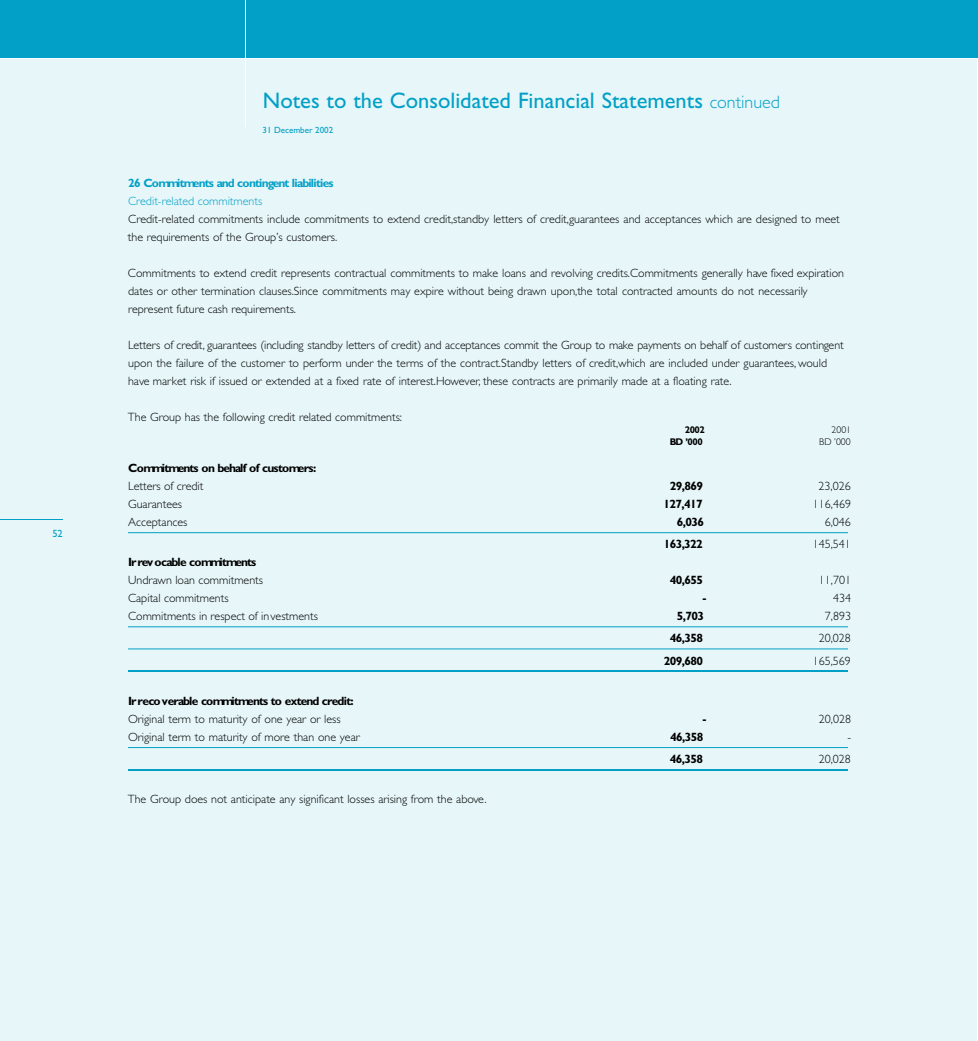
<style>
.page{position:relative;width:978px;height:1041px;background:#fff}
.page>*{position:absolute;margin:0;border:0;box-sizing:border-box;transform-origin:0 0}
.t1{font:22.5px "Gill Sans";color:#02a0c6}
.t2{font:300 12px/18px "Gill Sans";color:#000}
.t3{font:700 12px "Gill Sans";color:#000}
.t4{font:700 12px "Gill Sans";color:#02a0c6}
.t5{font:300 12px "Gill Sans";color:#02a0c6}
.t6{font:10.5px "Gill Sans";color:#02a0c6}
.t7{font:700 9.75px "Gill Sans";color:#000}
.t8{font:300 9.75px "Gill Sans";color:#000}
.t9{font:9px "Gill Sans";color:#02a0c6}
.s1{font-weight:300;font-size:18px}
</style>
<div class="page">
<div style="left:0;top:0;width:977px;height:1041px;background:#e6f6f9"></div>
<div style="left:0;top:0;width:978px;height:58px;background:#02a0c6"></div>
<hr style="left:245px;top:0;width:1px;height:126px;background:#fff">
<hr style="left:0;top:519px;width:63px;height:1px;background:#02a0c6">
<hr style="left:128px;top:532px;width:720px;height:1px;background:#02a0c6">
<hr style="left:128px;top:627px;width:720px;height:1px;background:#02a0c6">
<hr style="left:128px;top:649px;width:720px;height:1px;background:#02a0c6">
<hr style="left:128px;top:671px;width:720px;height:1px;background:#02a0c6">
<hr style="left:128px;top:747px;width:720px;height:1px;background:#02a0c6">
<hr style="left:128px;top:769px;width:720px;height:2px;background:#02a0c6">
<p class="t6" style="left:52px;top:530px;width:12px">52</p>
<h1 class="t1" style="left:263px;top:92px;width:519px">Notes to the Consolidated Financial Statements <span class="s1">continued</span></h1>
<p class="t9" style="left:263px;top:127px;width:72px">31 December 2002</p>
<p class="t4" style="left:128px;top:179px;width:207px">26 Commitments and contingent liabilities</p>
<p class="t5" style="left:128px;top:197px;width:136px">Credit-related commitments</p>
<p class="t2" style="left:128px;top:211px;width:713px">Credit-related commitments include commitments to extend credit,standby letters of credit,guarantees and acceptances which are designed to meet the requirements of the Group’s customers.</p>
<p class="t2" style="left:128px;top:265px;width:718px">Commitments to extend credit represents contractual commitments to make loans and revolving credits.Commitments generally have fixed expiration dates or other termination clauses.Since commitments may expire without being drawn upon,the total contracted amounts do not necessarily represent future cash requirements.</p>
<p class="t2" style="left:128px;top:337px;width:717px">L e t t e rs of credit, g u a rantees (including standby letters of credit) and acceptances commit the Group to make payments on behalf of customers contingent upon the failure of the customer to perform under the terms of the contract.Standby letters of credit,which are included under guarantees, would have market risk if issued or extended at a fixed rate of interest.However, these contracts are primarily made at a floating rate.</p>
<p class="t2" style="left:128px;top:409px;width:276px">The Group has the following credit related commitments:</p>
<p class="t7" style="left:685px;top:426px;width:21px">2002</p>
<p class="t8" style="left:832px;top:426px;width:21px">2001</p>
<p class="t7" style="left:670px;top:438px;width:34px">BD ’000</p>
<p class="t8" style="left:819px;top:438px;width:33px">BD ’000</p>
<p class="t3" style="left:128px;top:464px;width:189px">Commitments on behalf of customers:</p>
<p class="t2" style="left:128px;top:478px;width:77px">Letters of credit</p>
<p class="t3" style="left:670px;top:482px;width:34px">29,869</p>
<p class="t2" style="left:819px;top:478px;width:34px">23,026</p>
<p class="t2" style="left:128px;top:496px;width:55px">Guarantees</p>
<p class="t3" style="left:664px;top:500px;width:40px">127,417</p>
<p class="t2" style="left:813px;top:496px;width:40px">116,469</p>
<p class="t2" style="left:128px;top:514px;width:61px">Acceptances</p>
<p class="t3" style="left:677px;top:518px;width:28px">6,036</p>
<p class="t2" style="left:825px;top:514px;width:28px">6,046</p>
<p class="t3" style="left:664px;top:540px;width:40px">163,322</p>
<p class="t2" style="left:813px;top:536px;width:40px">145,541</p>
<p class="t3" style="left:128px;top:558px;width:129px">Irrev ocable commitments</p>
<p class="t2" style="left:128px;top:572px;width:136px">Undrawn loan commitments</p>
<p class="t3" style="left:670px;top:576px;width:34px">40,655</p>
<p class="t2" style="left:819px;top:572px;width:34px">11,701</p>
<p class="t2" style="left:128px;top:590px;width:102px">Capital commitments</p>
<p class="t3" style="left:702px;top:594px;width:5px">-</p>
<p class="t2" style="left:833px;top:590px;width:19px">434</p>
<p class="t2" style="left:128px;top:608px;width:191px">Commitments in respect of investments</p>
<p class="t3" style="left:677px;top:612px;width:28px">5,703</p>
<p class="t2" style="left:825px;top:608px;width:28px">7,893</p>
<p class="t3" style="left:670px;top:634px;width:34px">46,358</p>
<p class="t2" style="left:819px;top:630px;width:34px">20,028</p>
<p class="t3" style="left:664px;top:656px;width:40px">209,680</p>
<p class="t2" style="left:813px;top:653px;width:40px">165,569</p>
<p class="t3" style="left:128px;top:696px;width:226px">Irreco verable commitments to extend credit:</p>
<p class="t2" style="left:128px;top:711px;width:214px">Original term to maturity of one year or less</p>
<p class="t3" style="left:702px;top:714px;width:5px">-</p>
<p class="t2" style="left:819px;top:711px;width:34px">20,028</p>
<p class="t2" style="left:128px;top:729px;width:233px">Original term to maturity of more than one year</p>
<p class="t3" style="left:670px;top:732px;width:34px">46,358</p>
<p class="t2" style="left:847px;top:729px;width:5px">-</p>
<p class="t3" style="left:670px;top:755px;width:34px">46,358</p>
<p class="t2" style="left:819px;top:751px;width:34px">20,028</p>
<p class="t2" style="left:128px;top:792px;width:360px">The Group does not anticipate any significant losses arising from the above.</p>
</div>
